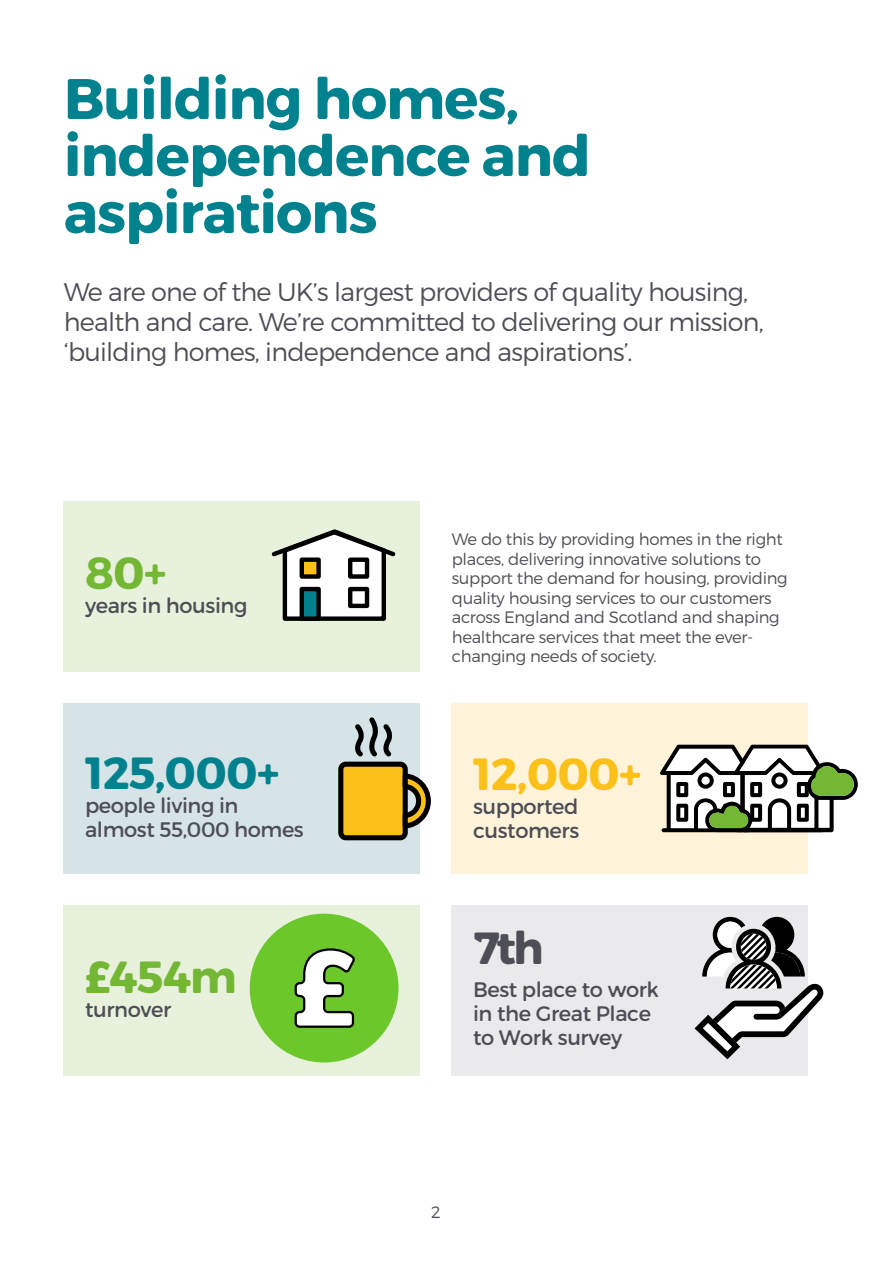
<style>
.page{position:relative;width:893px;height:1263px;background:#fff}
.page>*{position:absolute;margin:0;border:0;box-sizing:border-box;transform-origin:0 0}
.t1{font:57px/57px "Trueno Round Bd";letter-spacing:-.02em;color:#00828e}
.t2{font:45px "Trueno Round Bd";letter-spacing:-.02em;color:#74b735}
.t3{font:45px "Trueno Round Bd";letter-spacing:-.02em;color:#00828e}
.t4{font:45px "Trueno Round Bd";color:#fcc118}
.t5{font:45px "Trueno Round Bd";color:#4d4e56}
.t6{font:25.5px/30px "Trueno Lt";letter-spacing:-.03em;color:#4d4e56}
.t7{font:21px/24px "Trueno Round";letter-spacing:-.02em;color:#4d4e56}
.t8{font:16.5px/19.5px "Trueno Lt";letter-spacing:-.02em;color:#4d4e56}
</style>
<div class="page">
<div style="left:64px;top:703px;width:356px;height:170px;background:#d6e3e7"></div>
<div style="left:452px;top:905px;width:356px;height:170px;background:#eae9eb"></div>
<div style="left:64px;top:905px;width:356px;height:170px;background:#e8f1db"></div>
<div style="left:452px;top:703px;width:356px;height:170px;background:#fff3da"></div>
<div style="left:64px;top:502px;width:356px;height:170px;background:#e8f1db"></div>
<svg style="left:249px;top:913px;width:150px;height:150px"></svg>
<svg style="left:271px;top:529px;width:125px;height:92px"></svg>
<div style="left:302px;top:589px;width:17px;height:30px;background:#00828e"></div>
<div style="left:300px;top:587px;width:21px;height:34px;border:4px solid #000"></div>
<div style="left:350px;top:560px;width:17px;height:16px;background:#fff"></div>
<div style="left:348px;top:557px;width:21px;height:22px;border:4px solid #000"></div>
<div style="left:302px;top:560px;width:17px;height:16px;background:#fcc118"></div>
<div style="left:300px;top:557px;width:21px;height:22px;border:4px solid #000"></div>
<div style="left:350px;top:589px;width:17px;height:17px;background:#fff"></div>
<div style="left:348px;top:587px;width:21px;height:21px;border:4px solid #000"></div>
<div style="left:341px;top:764px;width:64px;height:74px;background:#fcc118;border-radius:5px"></div>
<div style="left:338px;top:762px;width:70px;height:78px;border:5px solid #000;border-radius:5px"></div>
<svg style="left:402px;top:770px;width:29px;height:61px"></svg>
<svg style="left:355px;top:717px;width:38px;height:40px"></svg>
<svg style="left:694px;top:917px;width:129px;height:142px"></svg>
<svg style="left:660px;top:745px;width:198px;height:87px"></svg>
<h1 class="t1" style="left:64px;top:71px;width:529px">Building homes, independence and aspirations</h1>
<h3 class="t6" style="left:64px;top:277px;width:702px">We are one of the UK’s largest providers of quality housing, health and care. We’re committed to delivering our mission, ‘building homes, independence and aspirations’.</h3>
<h2 class="t2" style="left:85px;top:545px;width:83px">80+</h2>
<p class="t7" style="left:85px;top:593px;width:164px">years in housing</p>
<h2 class="t3" style="left:85px;top:745px;width:196px">125,000+</h2>
<p class="t7" style="left:85px;top:794px;width:220px">people living in almost 55,000 homes</p>
<h2 class="t2" style="left:85px;top:949px;width:153px">£454m</h2>
<p class="t7" style="left:85px;top:997px;width:88px">turnover</p>
<p class="t8" style="left:452px;top:529px;width:337px">We do this by providing homes in the right places, delivering innovative solutions to support the demand for housing, providing quality housing services to our customers across England and Scotland and shaping healthcare services that meet the ever&shy;changing needs of society.</p>
<h2 class="t4" style="left:473px;top:746px;width:170px">12,000+</h2>
<p class="t7" style="left:473px;top:794px;width:108px">supported customers</p>
<h2 class="t5" style="left:473px;top:920px;width:72px">7th</h2>
<p class="t7" style="left:473px;top:977px;width:187px">Best place to work in the Great Place to Work survey</p>
<p class="t8" style="left:431px;top:1202px;width:11px">2</p>
</div>
